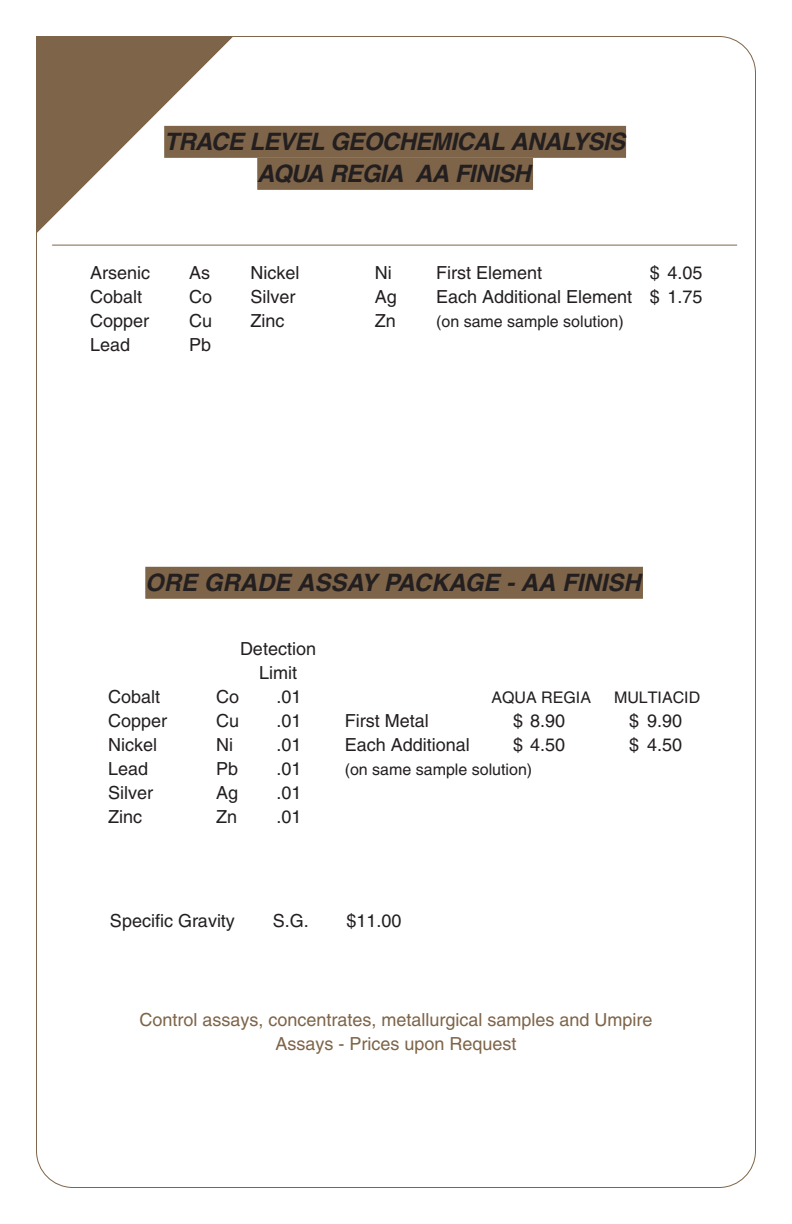
<style>
.page{position:relative;width:792px;height:1224px;background:#fff}
.page>*{position:absolute;margin:0;border:0;box-sizing:border-box;transform-origin:0 0}
.t1{font:italic 700 24px/32px "Helvetica";color:#231f20;text-align:center}
.t2{font:18px/24px "Helvetica";color:#231f20;text-align:right}
.t3{font:18px/24px "Helvetica";color:#7e6448;text-align:center}
.t4{font:16px "Helvetica";color:#231f20}
</style>
<div class="page">
<div style="left:164px;top:126px;width:462px;height:32px;background:#7e6448"></div>
<div style="left:257px;top:158px;width:276px;height:32px;background:#7e6448"></div>
<svg style="left:36px;top:36px;width:197px;height:198px;fill:#7e6448"></svg>
<hr style="left:52px;top:245px;width:685px;height:1px;background:#7e6448">
<div style="left:145px;top:567px;width:498px;height:32px;background:#7e6448"></div>
<h1 class="t1" style="left:164px;top:128px;width:467px">TRACE LEVEL GEOCHEMICAL ANALYSIS<br>AQUA REGIA AA FINISH</h1>
<p class="t2" style="left:90px;top:262px;width:62px">Arsenic</p>
<p class="t2" style="left:189px;top:262px;width:23px">As</p>
<p class="t2" style="left:90px;top:286px;width:54px">Cobalt</p>
<p class="t2" style="left:189px;top:286px;width:25px">Co</p>
<p class="t2" style="left:90px;top:310px;width:61px">Copper</p>
<p class="t2" style="left:189px;top:310px;width:25px">Cu</p>
<p class="t2" style="left:90px;top:334px;width:42px">Lead</p>
<p class="t2" style="left:189px;top:334px;width:24px">Pb</p>
<p class="t2" style="left:250px;top:262px;width:50px">Nickel</p>
<p class="t2" style="left:375px;top:262px;width:18px">Ni</p>
<p class="t2" style="left:250px;top:286px;width:46px">Silver</p>
<p class="t2" style="left:375px;top:286px;width:24px">Ag</p>
<p class="t2" style="left:250px;top:310px;width:35px">Zinc</p>
<p class="t2" style="left:375px;top:310px;width:23px">Zn</p>
<p class="t2" style="left:436px;top:262px;width:268px">$ 4.05<br>Each Additional Element $ 1.75</p>
<p class="t4" style="left:436px;top:315px;width:189px">(on same sample solution)</p>
<p class="t2" style="left:436px;top:262px;width:107px">First Element</p>
<h1 class="t1" style="left:145px;top:569px;width:502px">ORE GRADE ASSAY PACKAGE - AA FINISH</h1>
<p class="t2" style="left:240px;top:638px;width:78px;text-align:center">Detection<br>Limit</p>
<p class="t2" style="left:108px;top:686px;width:54px">Cobalt</p>
<p class="t2" style="left:216px;top:686px;width:25px">Co</p>
<p class="t2" style="left:276px;top:686px;width:27px">.01</p>
<p class="t4" style="left:491px;top:691px;width:101px">AQUA REGIA</p>
<p class="t4" style="left:614px;top:691px;width:88px">MULTIACID</p>
<p class="t2" style="left:108px;top:710px;width:61px">Copper</p>
<p class="t2" style="left:216px;top:710px;width:25px">Cu</p>
<p class="t2" style="left:276px;top:710px;width:27px">.01</p>
<p class="t2" style="left:345px;top:710px;width:85px">First Metal</p>
<p class="t2" style="left:513px;top:710px;width:54px">$ 8.90</p>
<p class="t2" style="left:629px;top:710px;width:54px">$ 9.90</p>
<p class="t2" style="left:108px;top:734px;width:50px">Nickel</p>
<p class="t2" style="left:216px;top:734px;width:18px">Ni</p>
<p class="t2" style="left:276px;top:734px;width:27px">.01</p>
<p class="t2" style="left:345px;top:734px;width:127px">Each Additional</p>
<p class="t2" style="left:513px;top:734px;width:54px">$ 4.50</p>
<p class="t2" style="left:629px;top:734px;width:54px">$ 4.50</p>
<p class="t2" style="left:108px;top:758px;width:42px">Lead</p>
<p class="t2" style="left:216px;top:758px;width:24px">Pb</p>
<p class="t2" style="left:276px;top:758px;width:27px">.01</p>
<p class="t4" style="left:345px;top:763px;width:189px">(on same sample solution)</p>
<p class="t2" style="left:108px;top:782px;width:46px">Silver</p>
<p class="t2" style="left:216px;top:782px;width:24px">Ag</p>
<p class="t2" style="left:276px;top:782px;width:27px">.01</p>
<p class="t2" style="left:108px;top:806px;width:35px">Zinc</p>
<p class="t2" style="left:216px;top:806px;width:23px">Zn</p>
<p class="t2" style="left:276px;top:806px;width:27px">.01</p>
<p class="t2" style="left:110px;top:910px;width:126px">Specific Gravity</p>
<p class="t2" style="left:273px;top:910px;width:38px">S.G.</p>
<p class="t2" style="left:347px;top:910px;width:57px">$11.00</p>
<p class="t3" style="left:139px;top:1009px;width:515px">Control assays, concentrates, metallurgical samples and Umpire<br>Assays - Prices upon Request</p>
</div>
